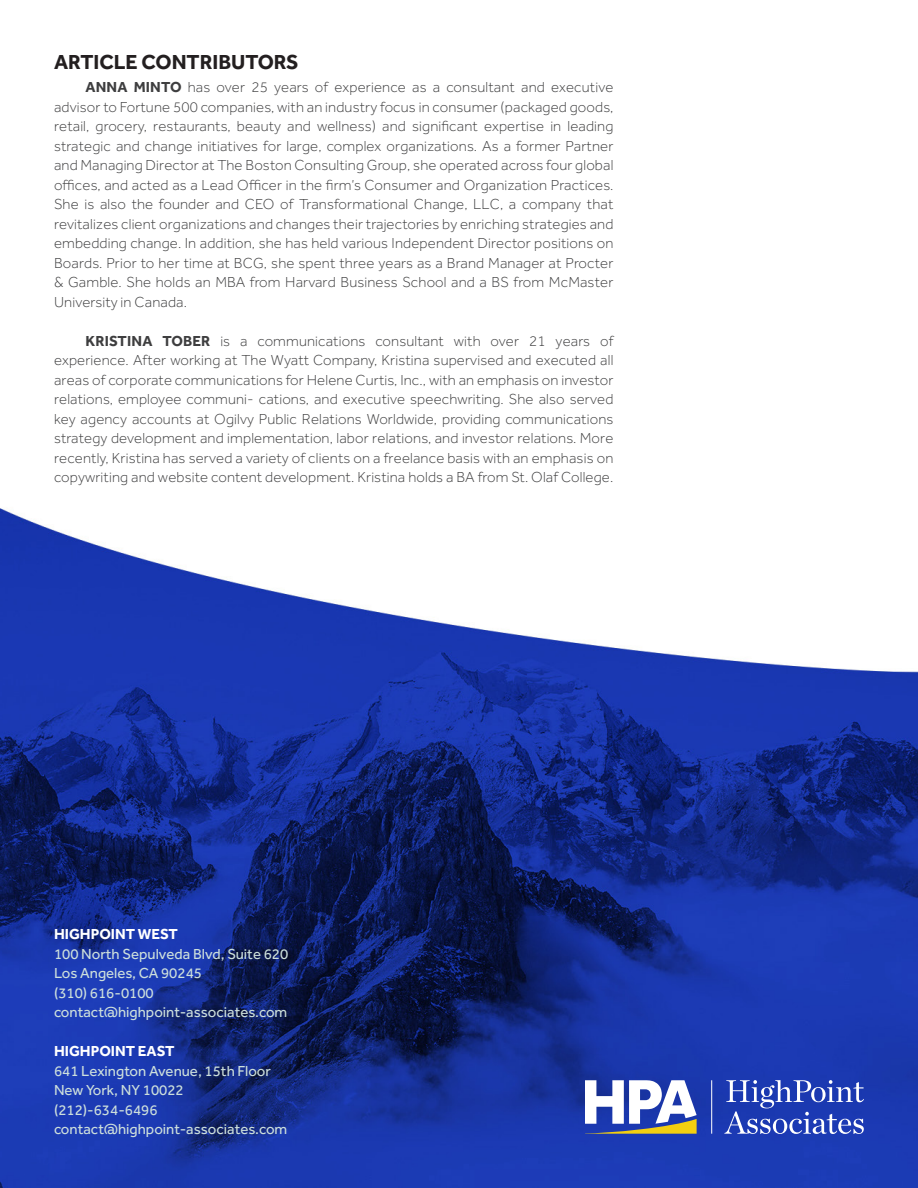
<style>
.page{position:relative;width:918px;height:1188px;background:#fff}
.page>*{position:absolute;margin:0;border:0;box-sizing:border-box;transform-origin:0 0}
.Subhead{font:700 21px "Effra";color:#231f20}
.Body{font:300 15px/19.5px "Effra";letter-spacing:.01em;color:#3e3e3f;text-align:justify}
.t1{font:15px "Effra";color:#cddfdb}
.t2{font:700 15px "Effra";color:#fff}
.s1{font-weight:700}
</style>
<div class="page">
<img style="left:0;top:508px;width:918px;height:680px">
<hr style="left:711px;top:1080px;width:1px;height:54px;background:#fff">
<svg style="left:585px;top:1080px;width:112px;height:54px"></svg>
<svg style="left:724px;top:1080px;width:140px;height:54px;background:#4b63c1"></svg>
<p class="Subhead" style="left:54px;top:49px;width:246px">ARTICLE CONTRIBUTORS</p>
<p class="Body" style="left:54px;top:77px;width:561px;text-indent:32px"><span class="s1">ANNA MINTO</span> has over 25 years of experience as a consultant and executive advisor to Fortune 500 companies, with an industry focus in consumer (packaged goods, retail, grocery, restaurants, beauty and wellness) and significant expertise in leading strategic and change initiatives for large, complex organizations. As a former Partner and Managing Director at The Boston Consulting Group, she operated across four global offices, and acted as a Lead Officer in the firm’s Consumer and Organization Practices.<br>She is also the founder and CEO of Transformational Change, LLC, a company that revitalizes client organizations and changes their trajectories by enriching strategies and embedding change. In addition, she has held various Independent Director positions on Boards. Prior to her time at BCG, she spent three years as a Brand Manager at Procter &amp; Gamble. She holds an MBA from Harvard Business School and a BS from McMaster University in Canada.</p>
<p class="Body" style="left:54px;top:331px;width:561px;text-indent:32px"><span class="s1">KRISTINA TOBER</span> is a communications consultant with over 21 years of experience. After working at The Wyatt Company, Kristina supervised and executed all areas of corporate communications for Helene Curtis, Inc., with an emphasis on investor relations, employee communi- cations, and executive speechwriting. She also served key agency accounts at Ogilvy Public Relations Worldwide, providing communications strategy development and implementation, labor relations, and investor relations. More recently, Kristina has served a variety of clients on a freelance basis with an emphasis on copywriting and website content development. Kristina holds a BA from St. Olaf College.</p>
<p class="t2" style="left:54px;top:925px;width:126px">HIGHPOINT WEST</p>
<p class="t1" style="left:54px;top:945px;width:236px">100 North Sepulveda Blvd, Suite 620</p>
<p class="t1" style="left:54px;top:964px;width:150px">Los Angeles, CA 90245</p>
<p class="t1" style="left:54px;top:984px;width:101px">(310) 616-0100</p>
<p class="t1" style="left:54px;top:1003px;width:235px">contact@highpoint-associates.com</p>
<p class="t2" style="left:54px;top:1042px;width:122px">HIGHPOINT EAST</p>
<p class="t1" style="left:54px;top:1062px;width:219px">641 Lexington Avenue, 15th Floor</p>
<p class="t1" style="left:54px;top:1081px;width:131px">New York, NY 10022</p>
<p class="t1" style="left:54px;top:1101px;width:105px">(212)-634-6496</p>
<p class="t1" style="left:54px;top:1120px;width:235px">contact@highpoint-associates.com</p>
</div>
